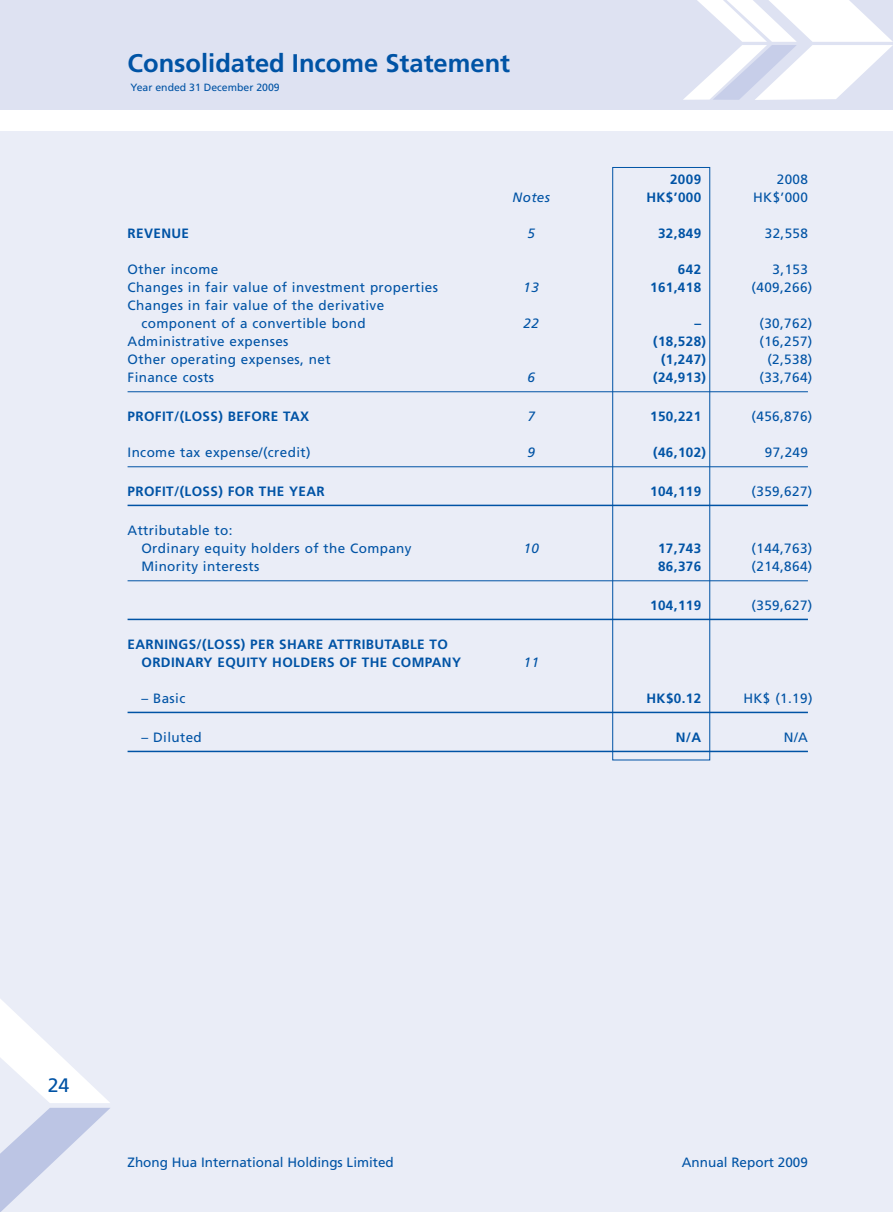
<style>
.page{position:relative;width:893px;height:1212px;background:#fff}
.page>*{position:absolute;margin:0;border:0;box-sizing:border-box;transform-origin:0 0}
.t1{font:700 25.5px "Frutiger LT Std";color:#0053a5}
.t2{font:19.5px "Frutiger LT Std";color:#0053a5}
.t3{font:13.5px/18px "Frutiger LT Std";letter-spacing:.03em;color:#0053a5;text-align:center}
.t4{font:700 13.5px "Frutiger LT Std";letter-spacing:.03em;color:#0053a5}
.t5{font:13.5px "Frutiger LT Std";color:#0053a5}
.t6{font:italic 13.5px "Frutiger LT Std";letter-spacing:.03em;color:#0053a5}
.t7{font:10.5px "Frutiger LT Std";color:#0053a5}
</style>
<div class="page">
<div style="left:0;top:0;width:893px;height:110px;background:#dee2f2"></div>
<div style="left:0;top:132px;width:893px;height:1080px;background:#eaedf7"></div>
<svg style="left:0;top:999px;width:110px;height:213px"></svg>
<svg style="left:683px;top:0;width:210px;height:100px"></svg>
<div style="left:612px;top:167px;width:98px;height:593px;border:1px solid #0053a5"></div>
<hr style="left:128px;top:391px;width:680px;height:1px;background:#0053a5">
<hr style="left:128px;top:466px;width:680px;height:1px;background:#0053a5">
<hr style="left:128px;top:505px;width:680px;height:1px;background:#0053a5">
<hr style="left:128px;top:580px;width:680px;height:1px;background:#0053a5">
<hr style="left:128px;top:619px;width:680px;height:1px;background:#0053a5">
<hr style="left:128px;top:712px;width:680px;height:1px;background:#0053a5">
<hr style="left:128px;top:751px;width:680px;height:1px;background:#0053a5">
<h1 class="t1" style="left:128px;top:48px;width:384px">Consolidated Income Statement</h1>
<p class="t7" style="left:131px;top:81px;width:151px">Year ended 31 December 2009</p>
<p class="t4" style="left:670px;top:172px;width:33px">2009</p>
<p class="t3" style="left:777px;top:171px;width:33px">2008</p>
<p class="t6" style="left:513px;top:190px;width:39px">Notes</p>
<p class="t4" style="left:646px;top:190px;width:56px">HK$’000</p>
<p class="t3" style="left:753px;top:189px;width:56px">HK$’000</p>
<p class="t4" style="left:128px;top:226px;width:9px">REVE</p>
<p class="t4" style="left:161px;top:226px;width:20px">NUE</p>
<p class="t6" style="left:528px;top:226px;width:9px">5</p>
<p class="t4" style="left:658px;top:226px;width:45px">32,849</p>
<p class="t3" style="left:765px;top:225px;width:45px">32,558</p>
<p class="t3" style="left:128px;top:261px;width:92px">Other income</p>
<p class="t4" style="left:678px;top:262px;width:25px">642</p>
<p class="t3" style="left:773px;top:261px;width:37px">3,153</p>
<p class="t3" style="left:128px;top:279px;width:312px">Changes in fair value of investment properties</p>
<p class="t6" style="left:524px;top:280px;width:17px">13</p>
<p class="t4" style="left:650px;top:280px;width:53px">161,418</p>
<p class="t3" style="left:752px;top:279px;width:62px">(409,266)</p>
<p class="t3" style="left:128px;top:297px;width:258px">Changes in fair value of the derivative component of a convertible bond</p>
<p class="t6" style="left:524px;top:316px;width:17px">22</p>
<p class="t4" style="left:694px;top:316px;width:8px">–</p>
<p class="t3" style="left:759px;top:315px;width:54px">(30,762)</p>
<p class="t3" style="left:128px;top:333px;width:162px">Administrative expenses</p>
<p class="t4" style="left:653px;top:334px;width:54px">(18,528)</p>
<p class="t3" style="left:759px;top:333px;width:54px">(16,257)</p>
<p class="t3" style="left:128px;top:351px;width:205px">Other operating expenses, net</p>
<p class="t4" style="left:661px;top:352px;width:47px">(1,247)</p>
<p class="t3" style="left:767px;top:351px;width:47px">(2,538)</p>
<p class="t3" style="left:128px;top:369px;width:88px">Finance costs</p>
<p class="t6" style="left:528px;top:370px;width:9px">6</p>
<p class="t4" style="left:653px;top:370px;width:54px">(24,913)</p>
<p class="t3" style="left:759px;top:369px;width:54px">(33,764)</p>
<p class="t4" style="left:128px;top:409px;width:10px">PROF</p>
<p class="t4" style="left:162px;top:409px;width:32px">IT/(LOSS</p>
<p class="t4" style="left:218px;top:409px;width:28px">) BEFORE</p>
<p class="t4" style="left:283px;top:409px;width:27px">TA X</p>
<p class="t6" style="left:528px;top:409px;width:9px">7</p>
<p class="t4" style="left:650px;top:409px;width:53px">150,221</p>
<p class="t3" style="left:752px;top:408px;width:62px">(456,876)</p>
<p class="t3" style="left:128px;top:444px;width:185px">Income tax expense/(credit)</p>
<p class="t6" style="left:528px;top:445px;width:9px">9</p>
<p class="t4" style="left:653px;top:445px;width:54px">(46,102)</p>
<p class="t3" style="left:765px;top:444px;width:45px">97,249</p>
<p class="t4" style="left:128px;top:484px;width:10px">PROF</p>
<p class="t4" style="left:162px;top:484px;width:32px">IT/(LOSS</p>
<p class="t4" style="left:218px;top:484px;width:19px">) FOR</p>
<p class="t4" style="left:259px;top:484px;width:41px">THE YEAR</p>
<p class="t4" style="left:650px;top:484px;width:53px">104,119</p>
<p class="t3" style="left:752px;top:483px;width:62px">(359,627)</p>
<p class="t3" style="left:141px;top:522px;width:272px;text-align:left;text-indent:-14px">Attributable to:<br>Ordinary equity holders of the Company</p>
<p class="t6" style="left:524px;top:541px;width:17px">10</p>
<p class="t4" style="left:658px;top:541px;width:45px">17,743</p>
<p class="t3" style="left:752px;top:540px;width:62px">(144,763)</p>
<p class="t3" style="left:141px;top:558px;width:119px">Minority interests</p>
<p class="t4" style="left:658px;top:559px;width:45px">86,376</p>
<p class="t3" style="left:752px;top:558px;width:62px">(214,864)</p>
<p class="t4" style="left:650px;top:598px;width:53px">104,119</p>
<p class="t3" style="left:752px;top:597px;width:62px">(359,627)</p>
<p class="t4" style="left:128px;top:637px;width:10px">EAR</p>
<p class="t4" style="left:154px;top:637px;width:62px">NINGS/(LOSS</p>
<p class="t4" style="left:241px;top:637px;width:18px">) PER</p>
<p class="t4" style="left:279px;top:637px;width:28px">SHARE</p>
<p class="t4" style="left:328px;top:637px;width:10px">ATTR</p>
<p class="t4" style="left:362px;top:637px;width:23px">IBUTA</p>
<p class="t4" style="left:401px;top:637px;width:38px">BLE TO</p>
<p class="t4" style="left:128px;top:655px;width:12px">ORD</p>
<p class="t4" style="left:171px;top:655px;width:25px">INARY</p>
<p class="t4" style="left:217px;top:655px;width:75px">EQUITY HOLDERS</p>
<p class="t4" style="left:339px;top:655px;width:73px">OF THE COMPA</p>
<p class="t4" style="left:442px;top:655px;width:20px">NY</p>
<p class="t6" style="left:524px;top:655px;width:17px">11</p>
<p class="t3" style="left:141px;top:690px;width:45px">– Basic</p>
<p class="t4" style="left:646px;top:691px;width:56px">HK$0.12</p>
<p class="t3" style="left:743px;top:690px;width:71px">HK$ (1.19)</p>
<p class="t3" style="left:141px;top:729px;width:62px">– Diluted</p>
<p class="t4" style="left:676px;top:730px;width:22px">N/A</p>
<p class="t3" style="left:784px;top:729px;width:26px">N/A</p>
<h2 class="t2" style="left:48px;top:1073px;width:23px">24</h2>
<p class="t5" style="left:128px;top:1154px;width:268px">Zhong Hua International Holdings Limited</p>
<p class="t5" style="left:682px;top:1154px;width:128px">Annual Report 2009</p>
</div>
